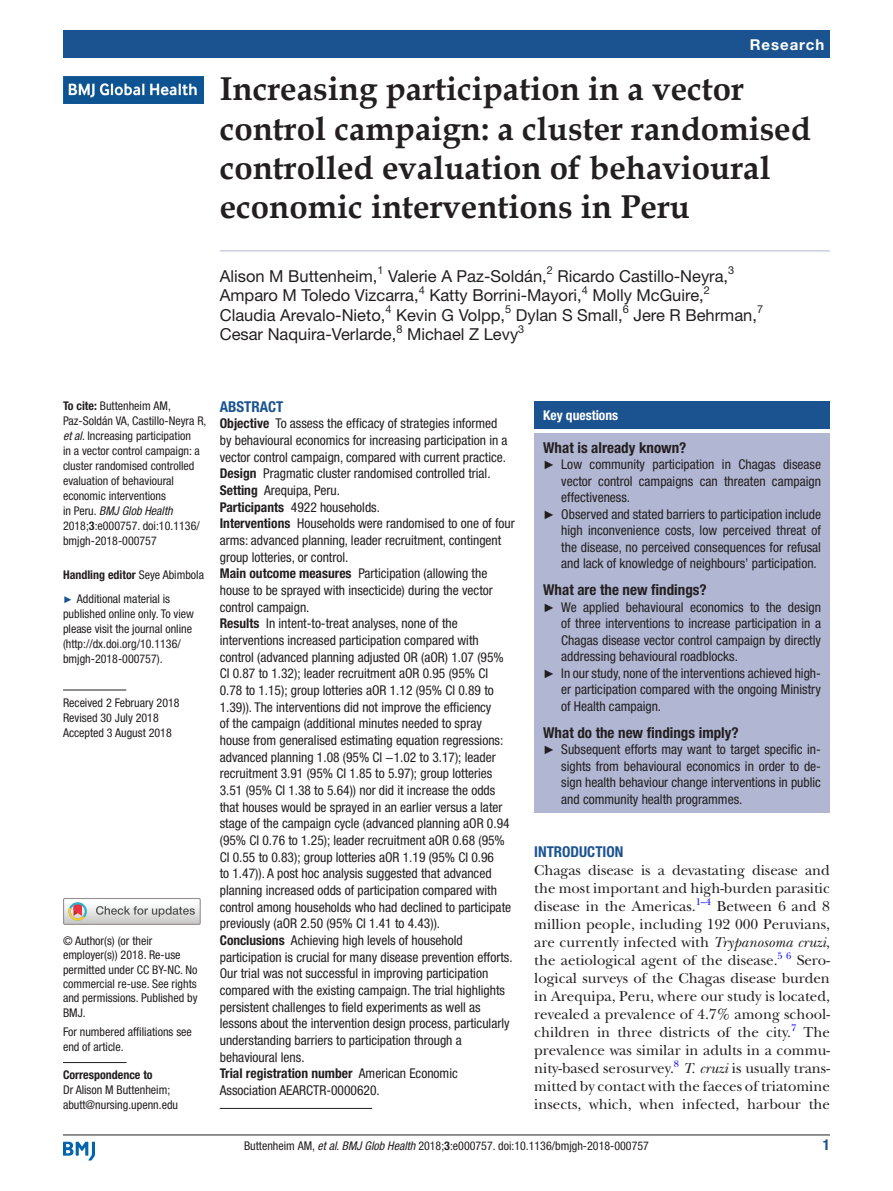
<style>
.page{position:relative;width:893px;height:1191px;background:#fff}
.page>*{position:absolute;margin:0;border:0;box-sizing:border-box;transform-origin:0 0}
.t1{font:700 33px/39px "Book Antiqua";color:#231f20}
.t2{font:16.5px "Helvetica Neue LT Std";color:#231f20}
.t3{font:15px/18px "New Baskerville";color:#231f20;text-align:justify}
.t4{font:700 condensed 15px "Helvetica Neue LT Std";color:#231f20}
.t5{font:700 condensed 15px "Helvetica Neue LT Std";color:#1b5391}
.t6{font:700 15px "Helvetica Neue LT Std";letter-spacing:.065em;color:#fff}
.t7{font:condensed 13.5px/16.6px "Helvetica Neue LT Std";color:#231f20}
.t8{font:700 condensed 13.5px "Helvetica Neue LT Std";color:#fff}
.t9{font:condensed 12px/15px "Helvetica Neue LT Std";color:#231f20}
.t10{font:700 condensed 12px "Helvetica Neue LT Std";color:#231f20}
.t11{font:10.95px "Helvetica Neue LT Std";color:#231f20}
.t12{font:9.9px "New Baskerville";color:#00f}
.s1{font-weight:700}
.s2{font-style:italic}
.s3{font-family:"Arial";font-stretch:normal;font-size:9.75px;color:#1b5391}
.s4{font-family:"Arial";font-stretch:normal;font-size:12px}
</style>
<div class="page">
<hr style="left:63px;top:1134px;width:767px;height:1px;background:#231f20">
<svg style="left:63px;top:1141px;width:32px;height:19px"></svg>
<div style="left:63px;top:898px;width:138px;height:27px;border:1px solid #969090"></div>
<svg style="left:64px;top:898px;width:136px;height:26px"></svg>
<hr style="left:220px;top:250px;width:610px;height:1px;background:#b1b7d3">
<div style="left:63px;top:31px;width:767px;height:27px;background:#1b5391"></div>
<hr style="left:63px;top:689px;width:63px;height:1px;background:#231f20">
<hr style="left:63px;top:1062px;width:64px;height:1px;background:#231f20">
<img style="left:63px;top:77px;width:141px;height:27px">
<hr style="left:220px;top:1108px;width:152px;height:1px;background:#231f20">
<div style="left:534px;top:401px;width:296px;height:28px;background:#1b5391"></div>
<div style="left:534px;top:433px;width:296px;height:379px;background:#b1b7d3"></div>
<p class="t6" style="left:750px;top:35px;width:76px">Research</p>
<h1 class="t1" style="left:220px;top:70px;width:593px">Increasing participation in a vector control campaign: a cluster randomised controlled evaluation of behavioural economic interventions in Peru</h1>
<p class="t2" style="left:220px;top:266px;width:159px">Alison M Buttenheim,</p>
<p class="t11" style="left:377px;top:264px;width:8px">1</p>
<p class="t2" style="left:388px;top:266px;width:160px">Valerie A Paz-Soldán,</p>
<p class="t11" style="left:547px;top:264px;width:8px">2</p>
<p class="t2" style="left:557px;top:266px;width:172px">Ricardo Castillo-Neyra,</p>
<p class="t11" style="left:728px;top:264px;width:8px">3</p>
<p class="t2" style="left:220px;top:285px;width:200px">Amparo M Toledo Vizcarra,</p>
<p class="t11" style="left:419px;top:283px;width:8px">4</p>
<p class="t2" style="left:429px;top:285px;width:154px">Katty Borrini-Mayori,</p>
<p class="t11" style="left:582px;top:283px;width:8px">4</p>
<p class="t2" style="left:592px;top:285px;width:113px">Molly McGuire,</p>
<p class="t11" style="left:704px;top:283px;width:8px">2</p>
<p class="t2" style="left:220px;top:305px;width:167px">Claudia Arevalo-Nieto,</p>
<p class="t11" style="left:385px;top:303px;width:8px">4</p>
<p class="t2" style="left:396px;top:305px;width:111px">Kevin G Volpp,</p>
<p class="t11" style="left:505px;top:303px;width:8px">5</p>
<p class="t2" style="left:516px;top:305px;width:108px">Dylan S Small,</p>
<p class="t11" style="left:623px;top:303px;width:8px">6</p>
<p class="t2" style="left:633px;top:305px;width:125px">Jere R Behrman,</p>
<p class="t11" style="left:757px;top:303px;width:8px">7</p>
<p class="t2" style="left:220px;top:324px;width:178px">Cesar Naquira-Verlarde,</p>
<p class="t11" style="left:396px;top:322px;width:8px">8</p>
<p class="t2" style="left:407px;top:324px;width:113px">Michael Z Levy</p>
<p class="t11" style="left:518px;top:322px;width:8px">3</p>
<p class="t9" style="left:63px;top:398px;width:145px"><span class="s1">To cite:</span> Buttenheim AM,<br>Paz-Soldán VA, Castillo-Neyra R, <span class="s2">et al</span>. Increasing participation<br>in a vector control campaign: a cluster randomised controlled evaluation of behavioural economic interventions<br>in Peru. <span class="s2">BMJ Glob Health<br></span>2018;<span class="s1">3</span>:e000757. doi:10.1136/ bmjgh-2018-000757</p>
<p class="t9" style="left:63px;top:562px;width:143px;line-height:24px"><span class="s1">Handling editor</span> Seye Abimbola <span class="s3">►</span> Additional material is</p>
<p class="t9" style="left:63px;top:606px;width:133px">published online only. To view please visit the journal online (http://dx.doi.org/10.1136/ bmjgh-2018-000757).</p>
<p class="t9" style="left:63px;top:695px;width:118px">Received 2 February 2018<br>Revised 30 July 2018<br>Accepted 3 August 2018</p>
<p class="t9" style="left:63px;top:933px;width:136px;line-height:14.4px">© Author(s) (or their employer(s)) 2018. Re-use permitted under CC BY-NC. No commercial re-use. See rights and permissions. Published by<br>BMJ.</p>
<p class="t9" style="left:63px;top:1024px;width:130px">For numbered affiliations see end of article.</p>
<p class="t10" style="left:63px;top:1067px;width:91px">Correspondence to</p>
<p class="t9" style="left:63px;top:1082px;width:117px">Dr Alison M Buttenheim; abutt@nursing.upenn.edu</p>
<p class="t5" style="left:220px;top:397px;width:49px">Abstract</p>
<p class="t7" style="left:220px;top:415px;width:297px"><span class="s1">Objective</span> To assess the efficacy of strategies informed<br>by behavioural economics for increasing participation in a vector control campaign, compared with current practice.<br><span class="s1">Design</span> Pragmatic cluster randomised controlled trial.<br><span class="s1">Setting</span> Arequipa, Peru.<br><span class="s1">Participants</span> 4922 households.<br><span class="s1">Interventions</span> Households were randomised to one of four arms: advanced planning, leader recruitment, contingent group lotteries, or control.<br><span class="s1">Main outcome measures</span> Participation (allowing the house to be sprayed with insecticide) during the vector control campaign.<br><span class="s1">Results</span> In intent-to-treat analyses, none of the interventions increased participation compared with control (advanced planning adjusted OR (aOR) 1.07 (95% CI 0.87 to 1.32); leader recruitment aOR 0.95 (95% CI<br>0.78 to 1.15); group lotteries aOR 1.12 (95% CI 0.89 to 1.39)). The interventions did not improve the efficiency<br>of the campaign (additional minutes needed to spray house from generalised estimating equation regressions: advanced planning 1.08 (95% CI −1.02 to 3.17); leader recruitment 3.91 (95% CI 1.85 to 5.97); group lotteries 3.51 (95% CI 1.38 to 5.64)) nor did it increase the odds that houses would be sprayed in an earlier versus a later stage of the campaign cycle (advanced planning aOR 0.94 (95% CI 0.76 to 1.25); leader recruitment aOR 0.68 (95% CI 0.55 to 0.83); group lotteries aOR 1.19 (95% CI 0.96<br>to 1.47)). A post hoc analysis suggested that advanced planning increased odds of participation compared with control among households who had declined to participate previously (aOR 2.50 (95% CI 1.41 to 4.43)).<br><span class="s1">Conclusions</span> Achieving high levels of household participation is crucial for many disease prevention efforts.<br>Our trial was not successful in improving participation compared with the existing campaign. The trial highlights persistent challenges to field experiments as well as lessons about the intervention design process, particularly understanding barriers to participation through a behavioural lens.<br><span class="s1">Trial registration number</span> American Economic Association AEARCTR-0000620.</p>
<p class="t8" style="left:543px;top:407px;width:76px">Key questions</p>
<p class="t4" style="left:543px;top:438px;width:145px">What is already known?</p>
<p class="t7" style="left:543px;top:456px;width:279px"><span class="s4">►</span> Low community participation in Chagas disease</p>
<p class="t7" style="left:561px;top:472px;width:261px">vector control campaigns can threaten campaign</p>
<p class="t7" style="left:561px;top:489px;width:70px">effectiveness.</p>
<p class="t7" style="left:543px;top:505px;width:279px"><span class="s4">►</span> Observed and stated barriers to participation include</p>
<p class="t7" style="left:561px;top:522px;width:261px">high inconvenience costs, low perceived threat of</p>
<p class="t7" style="left:561px;top:538px;width:261px">the disease, no perceived consequences for refusal</p>
<p class="t7" style="left:561px;top:555px;width:257px">and lack of knowledge of neighbours’ participation.</p>
<p class="t4" style="left:543px;top:580px;width:165px">What are the new findings?</p>
<p class="t7" style="left:543px;top:598px;width:279px"><span class="s4">►</span> We applied behavioural economics to the design</p>
<p class="t7" style="left:561px;top:615px;width:261px">of three interventions to increase participation in a</p>
<p class="t7" style="left:561px;top:631px;width:261px">Chagas disease vector control campaign by directly</p>
<p class="t7" style="left:561px;top:648px;width:178px">addressing behavioural roadblocks.</p>
<p class="t7" style="left:543px;top:664px;width:279px"><span class="s4">►</span> In our study, none of the interventions achieved high-</p>
<p class="t7" style="left:561px;top:681px;width:261px">er participation compared with the ongoing Ministry</p>
<p class="t7" style="left:561px;top:697px;width:101px">of Health campaign.</p>
<p class="t4" style="left:543px;top:723px;width:197px">What do the new findings imply?</p>
<p class="t7" style="left:561px;top:741px;width:261px;text-align:justify;text-indent:-18px"><span class="s4">►</span> Subsequent efforts may want to target specific in&shy;sights from behavioural economics in order to de&shy;sign health behaviour change interventions in public and community health programmes.</p>
<p class="t5" style="left:534px;top:843px;width:61px">Introductio</p>
<p class="t5" style="left:615px;top:843px;width:10px">n</p>
<p class="t3" style="left:534px;top:861px;width:297px">Chagas disease is a devastating disease and the most important and high-burden parasitic disease in the Americas.</p>
<p class="t12" style="left:696px;top:895px;width:17px">1–4</p>
<p class="t3" style="left:534px;top:897px;width:297px;text-indent:183px">Between 6 and 8 million people, including 192 000 Peruvians, are currently infected with <span class="s2">Trypanosoma cruzi</span>, the aetiological agent of the disease.</p>
<p class="t12" style="left:777px;top:949px;width:15px">5 6</p>
<p class="t3" style="left:534px;top:951px;width:297px;text-indent:262px">Sero&shy;logical surveys of the Chagas disease burden in Arequipa, Peru, where our study is located, revealed a prevalence of 4.7% among school&shy;children in three districts of the city.</p>
<p class="t12" style="left:791px;top:1021px;width:7px">7</p>
<p class="t3" style="left:534px;top:1023px;width:297px;text-indent:269px">The prevalence was similar in adults in a commu&shy;nity-based serosurvey.</p>
<p class="t12" style="left:674px;top:1057px;width:7px">8</p>
<p class="t3" style="left:534px;top:1059px;width:297px;text-indent:149px"><span class="s2">T. cruzi</span> is usually trans&shy;mitted by contact with the faeces of triatomine insects, which, when infected, harbour the</p>
<p class="t9" style="left:244px;top:1137px;width:406px">Buttenheim AM, <span class="s2">et al</span>. <span class="s2">BMJ Glob Health</span> 2018;<span class="s1">3</span>:e000757. doi:10.1136/bmjgh-2018-000757</p>
<p class="t5" style="left:823px;top:1135px;width:9px">1</p>
</div>
